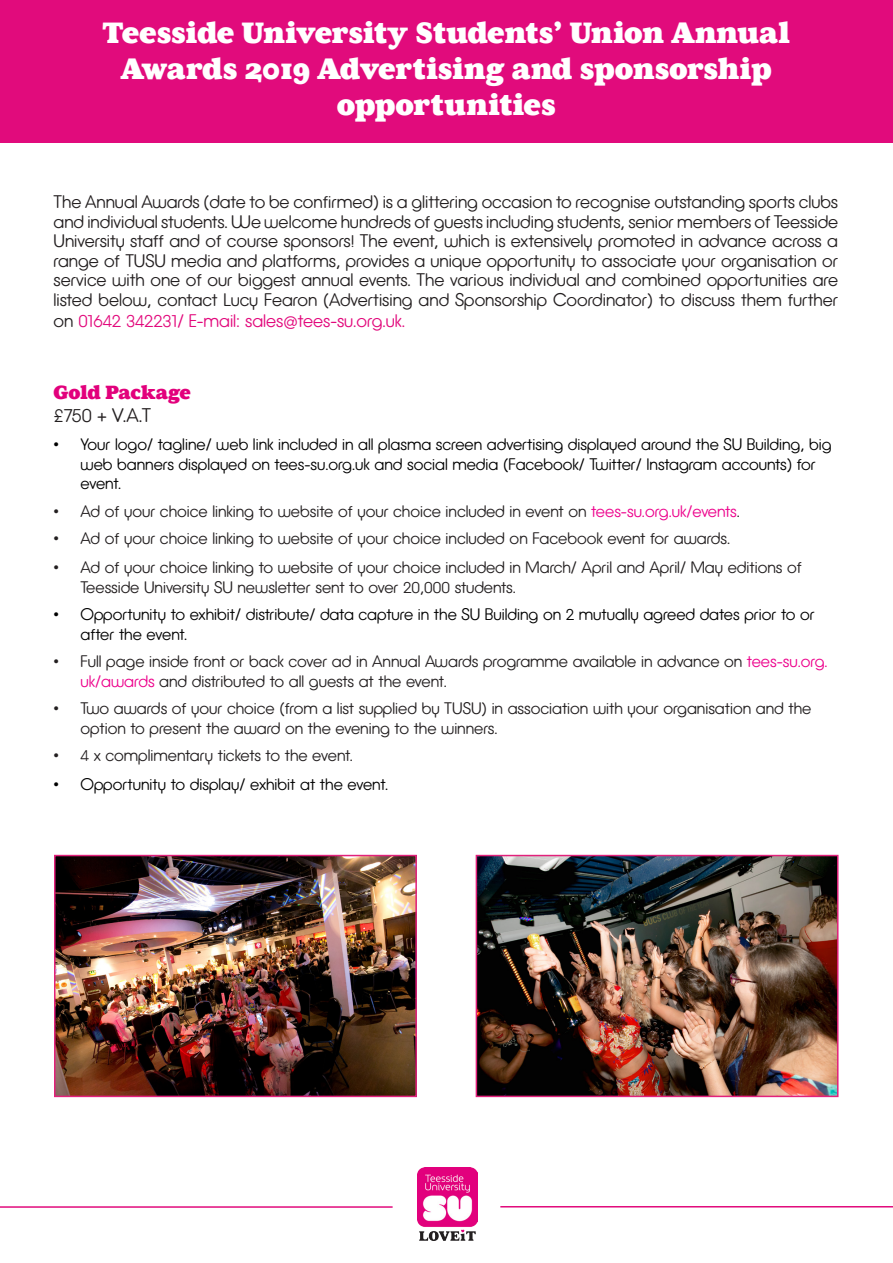
<style>
.page{position:relative;width:893px;height:1263px;background:#fff}
.page>*{position:absolute;margin:0;border:0;box-sizing:border-box;transform-origin:0 0}
.t1{font:30px/36px "Aurea Ultra Roman";letter-spacing:-.01em;color:#fff;text-align:center}
.t2{font:19.5px "Aurea Ultra Roman";letter-spacing:-.02em;color:#e2007c}
.t3{font:300 19.5px "Defused";color:#231f20}
.t4{font:300 18px/19.5px "Defused";color:#231f20;text-align:justify}
.t5{font:300 18px "Defused";color:#e2097c}
.t6{font:300 16.5px/19.8px "Defused";color:#231f20}
.t7{font:300 16.5px/19.8px "Defused";color:#000}
.s1{color:#231f20}
.s2{color:#ed028c}
</style>
<div class="page">
<img style="left:418px;top:1167px;width:60px;height:74px">
<hr style="left:0;top:1206px;width:393px;height:2px;background:#e10b7c">
<hr style="left:500px;top:1206px;width:393px;height:1px;background:#e10b7c">
<div style="left:0;top:0;width:893px;height:142px;background:#e10b7c"></div>
<img style="left:57px;top:858px;width:357px;height:236px">
<div style="left:54px;top:855px;width:363px;height:242px;border:2px solid #e2217b"></div>
<img style="left:479px;top:858px;width:356px;height:236px">
<div style="left:476px;top:855px;width:362px;height:242px;border:2px solid #e2217b"></div>
<p class="t1" style="left:102px;top:15px;width:689px">Teesside University Students’ Union Annual<br>Awards 2019 Advertising and sponsorship opportunities</p>
<p class="t4" style="left:54px;top:192px;width:786px">The Annual Awards (date to be confirmed) is a glittering occasion to recognise outstanding sports clubs and individual students. We welcome hundreds of guests including students, senior members of Teesside University staff and of course sponsors! The event, which is extensively promoted in advance across a range of TUSU media and platforms, provides a unique opportunity to associate your organisation or service with one of our biggest annual events. The various individual and combined opportunities are listed below, contact Lucy Fearon (Advertising and Sponsorship Coordinator) to discuss them further</p>
<p class="t5" style="left:54px;top:310px;width:353px"><span class="s1">on</span> 01642 342231/ E-mail: sales@tees-su.org.uk.</p>
<p class="t2" style="left:54px;top:381px;width:139px">Gold Package</p>
<p class="t3" style="left:54px;top:404px;width:99px">£750 + V.A.T</p>
<p class="t7" style="left:81px;top:434px;width:752px;text-indent:-27px">• Your logo/ tagline/ web link included in all plasma screen advertising displayed around the SU Building, big web banners displayed on tees-su.org.uk and social media (Facebook/ Twitter/ Instagram accounts) for event.</p>
<p class="t6" style="left:54px;top:501px;width:688px">• Ad of your choice linking to website of your choice included in event on <span class="s2">tees-su.org.uk/events</span>.</p>
<p class="t6" style="left:54px;top:528px;width:678px">• Ad of your choice linking to website of your choice included on Facebook event for awards.</p>
<p class="t6" style="left:81px;top:557px;width:723px;text-indent:-27px">• Ad of your choice linking to website of your choice included in March/ April and April/ May editions of<br>Teesside University SU newsletter sent to over 20,000 students.</p>
<p class="t7" style="left:81px;top:604px;width:736px;text-indent:-27px">• Opportunity to exhibit/ distribute/ data capture in the SU Building on 2 mutually agreed dates prior to or after the event.</p>
<p class="t6" style="left:81px;top:651px;width:748px;text-indent:-27px">• Full page inside front or back cover ad in Annual Awards programme available in advance on <span class="s2">tees-su.org. uk/awards</span> and distributed to all guests at the event.</p>
<p class="t6" style="left:81px;top:698px;width:732px;text-indent:-27px">• Two awards of your choice (from a list supplied by TUSU) in association with your organisation and the option to present the award on the evening to the winners.</p>
<p class="t6" style="left:54px;top:745px;width:301px">• 4 x complimentary tickets to the event.</p>
<p class="t7" style="left:54px;top:774px;width:336px">• Opportunity to display/ exhibit at the event.</p>
</div>
